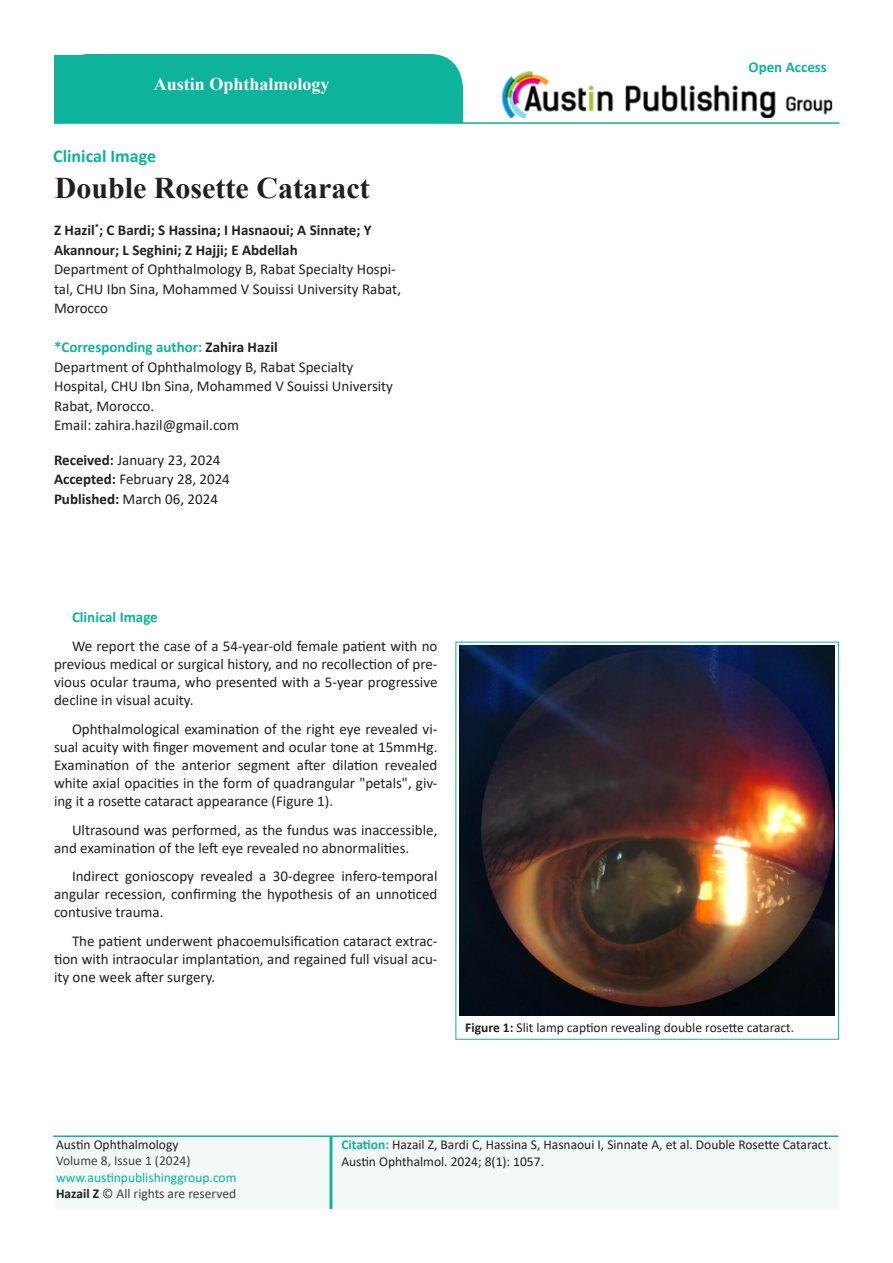
<style>
.page{position:relative;width:893px;height:1263px;background:#fff}
.page>*{position:absolute;margin:0;border:0;box-sizing:border-box;transform-origin:0 0}
.t1{font:700 30px "Times New Roman";color:#231f20}
.t2{font:700 18px "Times New Roman";color:#fff}
.t3{font:700 18px "Calibri";color:#0eb39b}
.t4{font:15px/18px "Calibri";color:#231f20;text-align:justify}
.t5{font:700 15px/19.5px "Calibri";color:#231f20}
.t6{font:700 15px "Calibri";color:#0eb39b}
.t7{font:13.5px/16.5px "Calibri";color:#231f20}
.t8{font:13.5px/16.5px "Calibri";color:#414042}
.s1{color:#231f20}
.s2{font-weight:700}
.s3{color:#0eb39b}
.s4{font-weight:700;color:#231f20}
.s5{font-weight:700;color:#0eb29a}
</style>
<div class="page">
<div style="left:55px;top:54px;width:408px;height:69px;background:#0eb39b;border-radius:33px"></div>
<img style="left:502px;top:71px;width:331px;height:46px">
<div style="left:55px;top:1138px;width:783px;height:71px;background:#f2f9f6"></div>
<div style="left:335px;top:86px;width:128px;height:37px;background:#0eb39b"></div>
<div style="left:330px;top:1136px;width:2px;height:73px;border:2px solid #0eb39b"></div>
<hr style="left:54px;top:122px;width:785px;height:2px;background:#0eb39b">
<hr style="left:53px;top:1135px;width:785px;height:2px;background:#0eb39b">
<div style="left:455px;top:642px;width:384px;height:398px;border:1px solid #0eb39b"></div>
<img style="left:460px;top:645px;width:375px;height:370px">
<p class="t2" style="left:154px;top:71px;width:177px">Austin Ophthalmology</p>
<p class="t3" style="left:53px;top:144px;width:104px">Clinical Image</p>
<p class="t1" style="left:55px;top:166px;width:316px">Double Rosette Cataract</p>
<p class="t5" style="left:54px;top:220px;width:319px">Z Hazil<sup>*</sup>; C Bardi; S Hassina; I Hasnaoui; A Sinnate; Y<br>Akannour; L Seghini; Z Hajji; E Abdellah</p>
<p class="t4" style="left:54px;top:259px;width:349px;line-height:19.5px;text-align:left">Department of Ophthalmology B, Rabat Specialty Hospi&shy;tal, CHU Ibn Sina, Mohammed V Souissi University Rabat,<br>Morocco</p>
<p class="t6" style="left:54px;top:337px;width:225px">*Corresponding author: <span class="s1">Zahira Hazil</span></p>
<p class="t4" style="left:54px;top:357px;width:341px;line-height:19.5px;text-align:left">Department of Ophthalmology B, Rabat Specialty<br>Hospital, CHU Ibn Sina, Mohammed V Souissi University<br>Rabat, Morocco.</p>
<p class="t4" style="left:54px;top:416px;width:187px">Email: zahira.hazil@gmail.com</p>
<p class="t4" style="left:54px;top:450px;width:168px"><span class="s2">Received:</span> January 23, 2024</p>
<p class="t4" style="left:54px;top:470px;width:177px"><span class="s2">Accepted:</span> February 28, 2024</p>
<p class="t4" style="left:54px;top:489px;width:166px"><span class="s2">Published:</span> March 06, 2024</p>
<p class="t6" style="left:748px;top:57px;width:80px">Open Access</p>
<p class="t6" style="left:72px;top:607px;width:87px">Clinical Image</p>
<p class="t4" style="left:54px;top:637px;width:385px;text-indent:18px">We report the case of a 54-year-old female patient with no previous medical or surgical history, and no recollection of pre&shy;vious ocular trauma, who presented with a 5-year progressive decline in visual acuity.</p>
<p class="t4" style="left:54px;top:719px;width:385px;text-indent:18px">Ophthalmological examination of the right eye revealed vi&shy;sual acuity with finger movement and ocular tone at 15mmHg.<br>Examination of the anterior segment after dilation revealed white axial opacities in the form of quadrangular "petals", giv&shy;ing it a rosette cataract appearance (Figure 1).</p>
<p class="t4" style="left:54px;top:820px;width:385px;text-indent:18px">Ultrasound was performed, as the fundus was inaccessible, and examination of the left eye revealed no abnormalities.</p>
<p class="t4" style="left:54px;top:867px;width:385px;text-indent:18px">Indirect gonioscopy revealed a 30-degree infero-temporal angular recession, confirming the hypothesis of an unnoticed contusive trauma.</p>
<p class="t4" style="left:54px;top:932px;width:385px;text-indent:18px">The patient underwent phacoemulsification cataract extrac&shy;tion with intraocular implantation, and regained full visual acu&shy;ity one week after surgery.</p>
<p class="t7" style="left:465px;top:1019px;width:330px"><span class="s2">Figure 1:</span> Slit lamp caption revealing double rosette cataract.</p>
<p class="t7" style="left:56px;top:1136px;width:124px">Austin Ophthalmology</p>
<p class="t8" style="left:56px;top:1152px;width:182px">Volume 8, Issue 1 (2024) <span class="s3">www.austinpublishinggroup.com<br></span><span class="s4">Hazail Z</span> © All rights are reserved</p>
<p class="t7" style="left:341px;top:1136px;width:492px"><span class="s5">Citation:</span> Hazail Z, Bardi C, Hassina S, Hasnaoui I, Sinnate A, et al. Double Rosette Cataract.<br>Austin Ophthalmol. 2024; 8(1): 1057.</p>
</div>
